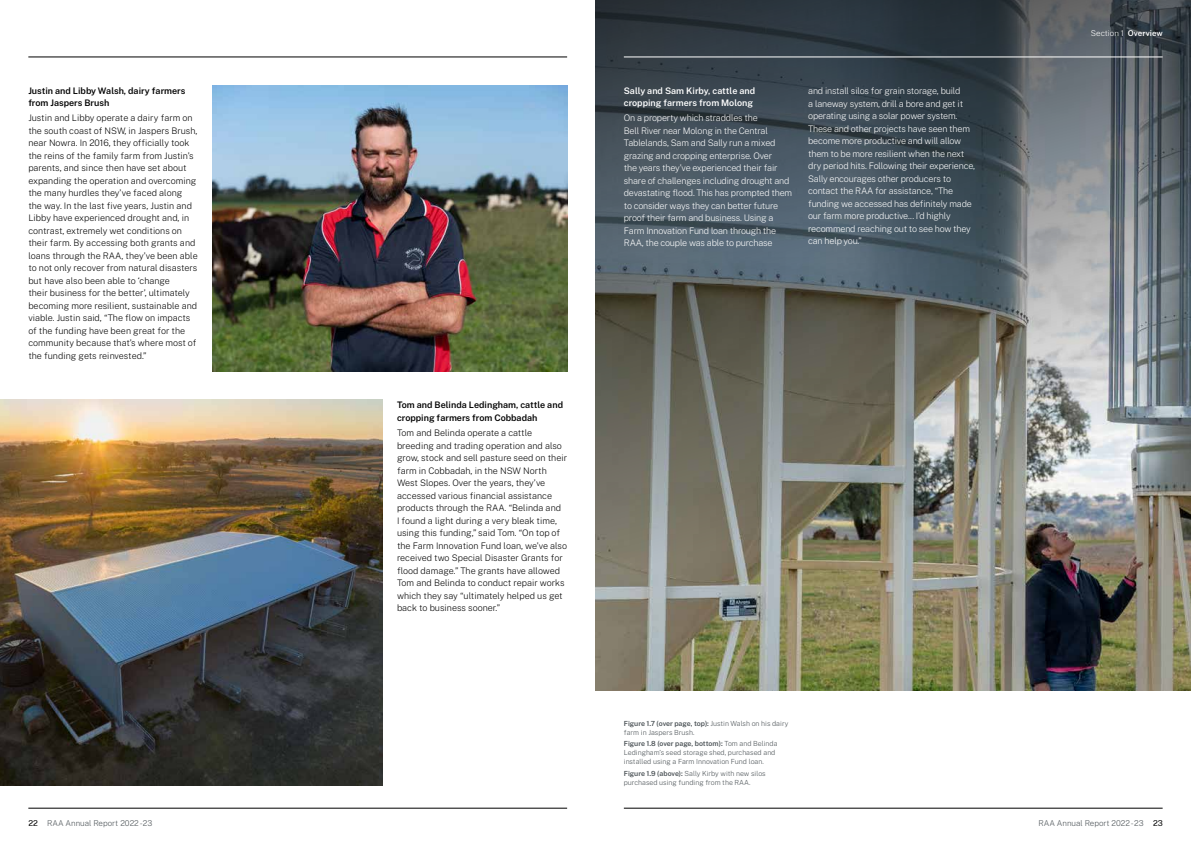
<style>
.page{position:relative;width:1191px;height:842px;background:#fff}
.page>*{position:absolute;margin:0;border:0;box-sizing:border-box;transform-origin:0 0}
.t1{font:200 9px/12.5px "Public Sans";color:#000}
.t2{font:200 9px/12.5px "Public Sans";letter-spacing:-.02em;color:#fff}
.t3{font:600 9px/12.5px "Public Sans";color:#000}
.t4{font:600 9px/12.5px "Public Sans";color:#fff}
.t5{font:200 8px "Public Sans";color:#495054}
.t6{font:200 8px "Public Sans";color:#fff}
.t7{font:200 7px/9px "Public Sans";color:#495054}
.t8{font:600 7px "Public Sans";letter-spacing:-.005em;color:#495054}
.s1{font-weight:200}
.s2{font-weight:600}
.s3{font-weight:400;color:#000}
</style>
<div class="page">
<hr style="left:28px;top:808px;width:539px;height:1px;background:#000">
<hr style="left:624px;top:808px;width:538px;height:1px;background:#000">
<hr style="left:28px;top:57px;width:539px;height:1px;background:#000">
<img style="left:595px;top:0;width:596px;height:691px">
<hr style="left:624px;top:57px;width:538px;height:1px;background:#fff">
<img style="left:213px;top:85px;width:354px;height:286px">
<img style="left:0;top:400px;width:383px;height:385px">
<p class="t3" style="left:28px;top:84px;width:159px">Justin and Libby Walsh, dairy farmers from Jaspers Brush</p>
<p class="t1" style="left:28px;top:111px;width:171px">Justin and Libby operate a dairy farm on the south coast of NSW, in Jaspers Brush, near Nowra. In 2016, they officially took the reins of the family farm from Justin’s parents, and since then have set about expanding the operation and overcoming the many hurdles they’ve faced along the way. In the last five years, Justin and Libby have experienced drought and, in contrast, extremely wet conditions on their farm. By accessing both grants and loans through the RAA, they’ve been able to not only recover from natural disasters but have also been able to ‘change<br>their business for the better’, ultimately becoming more resilient, sustainable and viable. Justin said, “The flow on impacts of the funding have been great for the community because that’s where most of the funding gets reinvested.”</p>
<p class="t4" style="left:624px;top:84px;width:133px">Sally and Sam Kirby, cattle and cropping farmers from Molong</p>
<p class="t2" style="left:624px;top:111px;width:170px">On a property which straddles the<br>Bell River near Molong in the Central Tablelands, Sam and Sally run a mixed grazing and cropping enterprise. Over<br>the years they’ve experienced their fair share of challenges including drought and devastating flood. This has prompted them to consider ways they can better future proof their farm and business. Using a Farm Innovation Fund loan through the RAA, the couple was able to purchase</p>
<p class="t2" style="left:808px;top:84px;width:169px">and install silos for grain storage, build<br>a laneway system, drill a bore and get it operating using a solar power system.<br>These and other projects have seen them become more productive and will allow them to be more resilient when the next dry period hits. Following their experience, Sally encourages other producers to contact the RAA for assistance, “The funding we accessed has definitely made our farm more productive... I’d highly recommend reaching out to see how they can help you.”</p>
<p class="t3" style="left:397px;top:398px;width:168px">Tom and Belinda Ledingham, cattle and cropping farmers from Cobbadah</p>
<p class="t1" style="left:397px;top:426px;width:172px">Tom and Belinda operate a cattle breeding and trading operation and also grow, stock and sell pasture seed on their farm in Cobbadah, in the NSW North West Slopes. Over the years, they’ve accessed various financial assistance products through the RAA. “Belinda and<br>I found a light during a very bleak time, using this funding,” said Tom. “On top of the Farm Innovation Fund loan, we’ve also received two Special Disaster Grants for flood damage.” The grants have allowed Tom and Belinda to conduct repair works which they say “ultimately helped us get back to business sooner.”</p>
<p class="t8" style="left:624px;top:718px;width:166px">Figure 1.7 (over page, top): <span class="s1">Justin Walsh on his dairy</span></p>
<p class="t7" style="left:624px;top:726px;width:155px;line-height:11.8px">farm in Jaspers Brush.<br><span class="s2">Figure 1.8 (over page, bottom):</span> Tom and Belinda</p>
<p class="t7" style="left:624px;top:748px;width:153px">Ledingham’s seed storage shed, purchased and installed using a Farm Innovation Fund loan.</p>
<p class="t7" style="left:624px;top:769px;width:143px"><span class="s2">Figure 1.9 (above):</span> Sally Kirby with new silos purchased using funding from the RAA.</p>
<p class="t6" style="left:1090px;top:27px;width:73px">Section 1 <span class="s2">Overview</span></p>
<p class="t5" style="left:28px;top:817px;width:125px"><span class="s3">22</span> RAA Annual Report 2022 -23</p>
<p class="t5" style="left:1038px;top:817px;width:126px">RAA Annual Report 2022 -23 <span class="s3">23</span></p>
</div>
